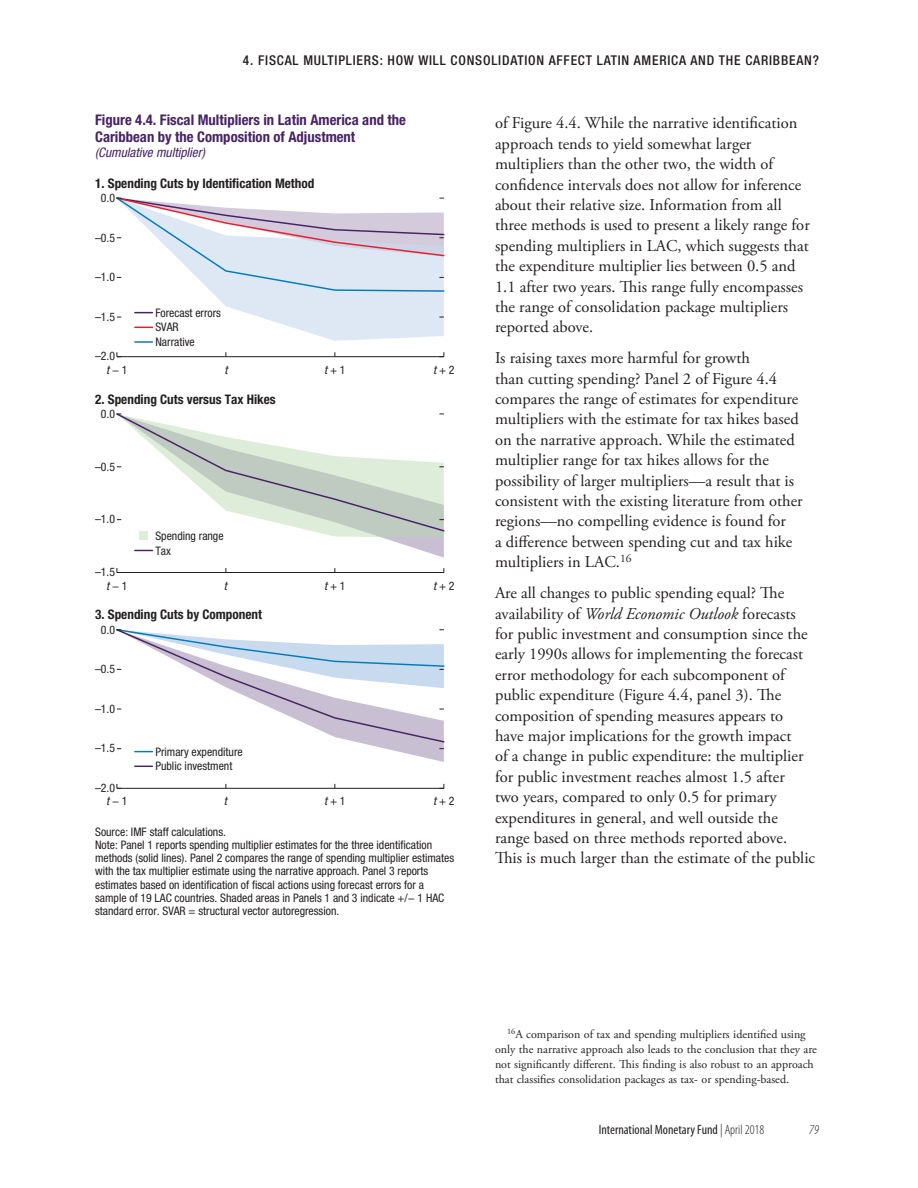
<style>
.page{position:relative;width:918px;height:1188px;background:#fff}
.page>*{position:absolute;margin:0;border:0;box-sizing:border-box;transform-origin:0 0}
.t1{font:16.5px/20.4px "Adobe Garamond Pro";color:#231f20}
.t2{font:700 condensed 14.7px/17.5px "Helvetica Neue LT Std";color:#472265}
.t3{font:500 condensed 13.5px "Helvetica Neue LT Std";letter-spacing:.06em;color:#231f20}
.t4{font:condensed 13.5px "Myriad Pro";color:#231f20}
.t5{font:italic 300 condensed 13.5px "Myriad Pro";color:#231f20}
.t6{font:700 condensed 13.2px "Helvetica Neue LT Std";color:#231f20}
.t7{font:italic condensed 13.2px "Helvetica Neue LT Std";color:#472265}
.t8{font:12px/15px "Adobe Garamond Pro";color:#231f20}
.t9{font:condensed 11.7px/13.2px "Helvetica Neue LT Std";color:#231f20}
.t10{font:italic condensed 11.7px "Helvetica Neue LT Std";color:#231f20}
.s1{font-style:italic}
.s2{font-weight:300}
</style>
<div class="page">
<svg style="left:117px;top:293px;width:327px;height:48px;fill:#dee8f4"></svg>
<svg style="left:134px;top:538px;width:310px;height:20px"></svg>
<hr style="left:117px;top:788px;width:327px;height:1px;background:#231f20">
<hr style="left:117px;top:572px;width:327px;height:1px;background:#231f20">
<hr style="left:117px;top:356px;width:327px;height:1px;background:#231f20">
<svg style="left:116px;top:413px;width:329px;height:125px"></svg>
<svg style="left:116px;top:197px;width:329px;height:96px"></svg>
<svg style="left:116px;top:629px;width:329px;height:138px"></svg>
<svg style="left:135px;top:550px;width:17px;height:1px"></svg>
<div style="left:139px;top:531px;width:9px;height:9px;background:#ddedda"></div>
<svg style="left:135px;top:327px;width:17px;height:1px"></svg>
<svg style="left:135px;top:312px;width:17px;height:1px"></svg>
<svg style="left:135px;top:341px;width:17px;height:2px"></svg>
<p class="t3" style="left:243px;top:52px;width:43px">4. FISCAL</p>
<p class="t3" style="left:303px;top:52px;width:18px">MULTI</p>
<p class="t3" style="left:338px;top:52px;width:15px">PLIER</p>
<p class="t3" style="left:372px;top:52px;width:147px">S: HOW WILL CONSOLIDATION</p>
<p class="t3" style="left:549px;top:52px;width:16px">AFFECT</p>
<p class="t3" style="left:597px;top:52px;width:15px">LATIN</p>
<p class="t3" style="left:634px;top:52px;width:17px">AMERICA</p>
<p class="t3" style="left:690px;top:52px;width:37px">AN D THE</p>
<p class="t3" style="left:745px;top:52px;width:75px">CARIBBEAN?</p>
<p class="t2" style="left:95px;top:111px;width:312px">Figure 4.4. Fiscal Multipliers in Latin America and the<br>Caribbean by the Composition of Adjustment</p>
<p class="t7" style="left:95px;top:145px;width:111px">(Cumulative multiplier)</p>
<p class="t6" style="left:95px;top:175px;width:221px">1. Spending Cuts by Identification Method</p>
<p class="t9" style="left:101px;top:191px;width:16px">0.0</p>
<p class="t9" style="left:95px;top:231px;width:21px">–0.5</p>
<p class="t9" style="left:95px;top:270px;width:21px">–1.0</p>
<p class="t9" style="left:95px;top:310px;width:21px">–1.5</p>
<p class="t9" style="left:95px;top:350px;width:21px">–2.0</p>
<p class="t9" style="left:155px;top:306px;width:67px">Forecast errors</p>
<p class="t9" style="left:155px;top:335px;width:41px">Narrative</p>
<p class="t9" style="left:155px;top:321px;width:25px">SVAR</p>
<p class="t9" style="left:106px;top:363px;width:23px"><span class="s1">t</span>− 1</p>
<p class="t10" style="left:224px;top:363px;width:5px">t</p>
<p class="t9" style="left:324px;top:363px;width:23px"><span class="s1">t</span> + 1</p>
<p class="t9" style="left:433px;top:363px;width:23px"><span class="s1">t</span> + 2</p>
<p class="t6" style="left:95px;top:391px;width:182px">2. Spending Cuts versus Tax Hikes</p>
<p class="t9" style="left:101px;top:407px;width:16px">0.0</p>
<p class="t9" style="left:95px;top:460px;width:21px">–0.5</p>
<p class="t9" style="left:95px;top:513px;width:21px">–1.0</p>
<p class="t9" style="left:95px;top:565px;width:21px">–1.5</p>
<p class="t9" style="left:155px;top:528px;width:70px;line-height:14.7px">Spending range<br>Tax</p>
<p class="t9" style="left:106px;top:579px;width:23px"><span class="s1">t</span>− 1</p>
<p class="t10" style="left:224px;top:579px;width:5px">t</p>
<p class="t9" style="left:324px;top:579px;width:23px"><span class="s1">t</span> + 1</p>
<p class="t9" style="left:433px;top:579px;width:23px"><span class="s1">t</span> + 2</p>
<p class="t6" style="left:95px;top:607px;width:168px">3. Spending Cuts by Component</p>
<p class="t9" style="left:101px;top:623px;width:16px">0.0</p>
<p class="t9" style="left:95px;top:662px;width:21px">–0.5</p>
<p class="t9" style="left:95px;top:702px;width:21px">–1.0</p>
<p class="t9" style="left:95px;top:742px;width:21px">–1.5</p>
<p class="t9" style="left:95px;top:781px;width:21px">–2.0</p>
<p class="t9" style="left:155px;top:744px;width:89px;line-height:14.7px">Primary expenditure<br>Public investment</p>
<p class="t9" style="left:106px;top:795px;width:23px"><span class="s1">t</span>− 1</p>
<p class="t10" style="left:224px;top:795px;width:5px">t</p>
<p class="t9" style="left:324px;top:795px;width:23px"><span class="s1">t</span> + 1</p>
<p class="t9" style="left:433px;top:795px;width:23px"><span class="s1">t</span> + 2</p>
<p class="t9" style="left:95px;top:825px;width:361px">Source: IMF staff calculations.<br>Note: Panel 1 reports spending multiplier estimates for the three identification methods (solid lines). Panel 2 compares the range of spending multiplier estimates with the tax multiplier estimate using the narrative approach. Panel 3 reports estimates based on identification of fiscal actions using forecast errors for a sample of 19 LAC countries. Shaded areas in Panels 1 and 3 indicate +/− 1 HAC standard error. SVAR = structural vector autoregression.</p>
<p class="t1" style="left:495px;top:114px;width:316px">of Figure 4.4. While the narrative identification approach tends to yield somewhat larger multipliers than the other two, the width of confidence intervals does not allow for inference about their relative size. Information from all three methods is used to present a likely range for spending multipliers in LAC, which suggests that the expenditure multiplier lies between 0.5 and 1.1 after two years. This range fully encompasses the range of consolidation package multipliers reported above.</p>
<p class="t1" style="left:495px;top:348px;width:309px">Is raising taxes more harmful for growth<br>than cutting spending? Panel 2 of Figure 4.4 compares the range of estimates for expenditure multipliers with the estimate for tax hikes based on the narrative approach. While the estimated multiplier range for tax hikes allows for the possibility of larger multipliers––a result that is consistent with the existing literature from other regions––no compelling evidence is found for<br>a difference between spending cut and tax hike multipliers in LAC.<sup>16</sup></p>
<p class="t1" style="left:495px;top:583px;width:322px">Are all changes to public spending equal? The availability of <span class="s1">World Economic Outlook</span> forecasts for public investment and consumption since the early 1990s allows for implementing the forecast error methodology for each subcomponent of public expenditure (Figure 4.4, panel 3). The composition of spending measures appears to have major implications for the growth impact<br>of a change in public expenditure: the multiplier for public investment reaches almost 1.5 after<br>two years, compared to only 0.5 for primary expenditures in general, and well outside the range based on three methods reported above.<br>This is much larger than the estimate of the public</p>
<p class="t8" style="left:495px;top:1027px;width:323px;text-indent:12px"><sup>16</sup>A comparison of tax and spending multipliers identified using only the narrative approach also leads to the conclusion that they are not significantly different. This finding is also robust to an approach that classifies consolidation packages as tax- or spending-based.</p>
<p class="t4" style="left:599px;top:1122px;width:167px">International Monetary Fund <span class="s2">| April 2018</span></p>
<p class="t5" style="left:809px;top:1122px;width:11px">79</p>
</div>
